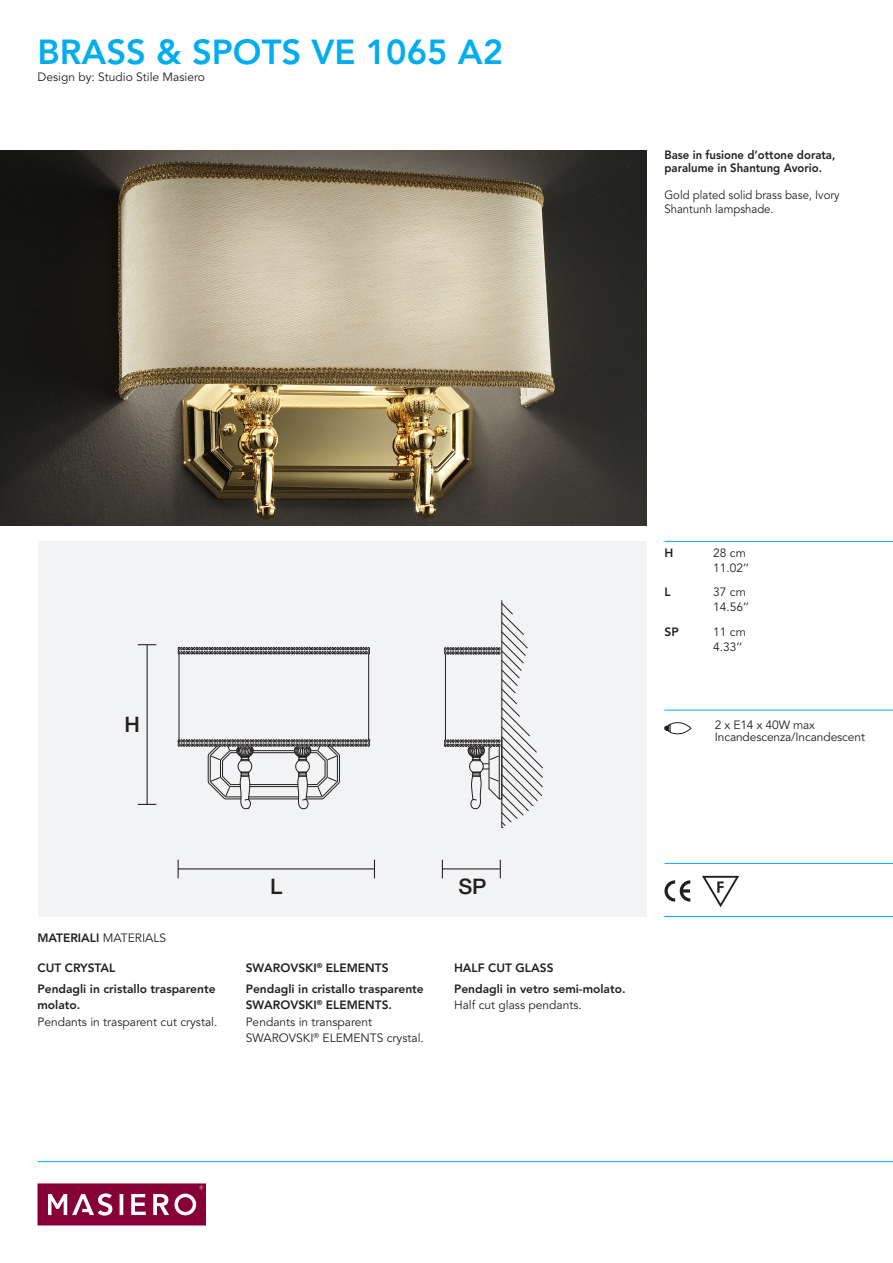
<style>
.page{position:relative;width:893px;height:1263px;background:#fff}
.page>*{position:absolute;margin:0;border:0;box-sizing:border-box;transform-origin:0 0}
.t1{font:800 34.5px "Avenir LT Std";color:#00aeef}
.t2{font:500 21.45px "Helvetica Neue LT Std";color:#231f20}
.t3{font:800 12px/16.5px "Avenir LT Std";color:#231f20}
.t4{font:12px "Avenir LT Std";color:#231f20}
.t5{font:800 12px/13.5px "Avenir LT Std";color:#231f20;scale:.94 1}
.t6{font:12px "Avenir LT Std";color:#231f20;scale:.94 1}
.s1{font-weight:400}
</style>
<div class="page">
<svg style="left:38px;top:1183px;width:168px;height:42px;background:#9c2f5c"></svg>
<hr style="left:664px;top:710px;width:229px;height:1px;background:#00aeef">
<hr style="left:664px;top:863px;width:229px;height:1px;background:#00aeef">
<hr style="left:665px;top:541px;width:228px;height:1px;background:#00aeef">
<hr style="left:664px;top:916px;width:229px;height:1px;background:#00aeef">
<hr style="left:38px;top:1161px;width:855px;height:1px;background:#00aeef">
<svg style="left:664px;top:876px;width:75px;height:31px"></svg>
<div style="left:38px;top:542px;width:608px;height:375px;background:#f2f3f4"></div>
<img style="left:0;top:150px;width:646px;height:375px">
<svg style="left:664px;top:722px;width:27px;height:12px"></svg>
<hr style="left:147px;top:644px;width:1px;height:160px;background:#231f20">
<svg style="left:138px;top:644px;width:18px;height:1px"></svg>
<svg style="left:138px;top:804px;width:18px;height:1px"></svg>
<hr style="left:442px;top:868px;width:58px;height:1px;background:#231f20">
<svg style="left:442px;top:860px;width:1px;height:18px"></svg>
<svg style="left:500px;top:860px;width:1px;height:18px"></svg>
<hr style="left:178px;top:868px;width:196px;height:1px;background:#231f20">
<svg style="left:178px;top:860px;width:1px;height:18px"></svg>
<svg style="left:374px;top:860px;width:1px;height:18px"></svg>
<hr style="left:179px;top:654px;width:1px;height:86px;background:#231f20">
<hr style="left:368px;top:654px;width:1px;height:86px;background:#231f20">
<hr style="left:501px;top:600px;width:1px;height:227px;background:#231f20">
<svg style="left:444px;top:602px;width:99px;height:226px"></svg>
<svg style="left:178px;top:647px;width:192px;height:8px;background:#716f70"></svg>
<svg style="left:178px;top:739px;width:192px;height:71px"></svg>
<p class="t1" style="left:38px;top:31px;width:467px">BRASS &amp; SPOTS VE 1065 A2</p>
<p class="t4" style="left:38px;top:70px;width:169px">Design by: Studio Stile Masiero</p>
<p class="t5" style="left:664px;top:148px;width:183px">Base in fusione d’ottone dorata, paralume in Shantung Avorio.</p>
<p class="t6" style="left:664px;top:188px;width:188px">Gold plated solid brass base, Ivory</p>
<p class="t6" style="left:664px;top:202px;width:118px">Shantunh lampshade.</p>
<p class="t2" style="left:125px;top:712px;width:17px">H</p>
<p class="t3" style="left:664px;top:545px;width:10px">H</p>
<p class="t4" style="left:713px;top:546px;width:34px">28 cm</p>
<p class="t4" style="left:713px;top:561px;width:37px">11.02’’</p>
<p class="t3" style="left:664px;top:584px;width:8px">L</p>
<p class="t4" style="left:713px;top:585px;width:34px">37 cm</p>
<p class="t4" style="left:713px;top:600px;width:37px">14.56’’</p>
<p class="t3" style="left:664px;top:623px;width:16px">SP</p>
<p class="t4" style="left:713px;top:624px;width:34px">11 cm</p>
<p class="t4" style="left:713px;top:639px;width:31px">4.33’’</p>
<p class="t4" style="left:715px;top:718px;width:102px">2 x E14 x 40W max</p>
<p class="t4" style="left:715px;top:730px;width:152px">Incandescenza/Incandescent</p>
<p class="t2" style="left:270px;top:874px;width:14px">L</p>
<p class="t2" style="left:458px;top:874px;width:30px">SP</p>
<p class="t3" style="left:38px;top:930px;width:130px">MATERIALI <span class="s1">MATERIALS</span></p>
<p class="t3" style="left:38px;top:960px;width:79px">CUT CRYSTAL</p>
<p class="t3" style="left:246px;top:960px;width:144px">SWAROVSKI<sup>®</sup> ELEMENTS</p>
<p class="t3" style="left:454px;top:960px;width:101px">HALF CUT GLASS</p>
<p class="t3" style="left:38px;top:980px;width:180px">Pendagli in cristallo trasparente molato.</p>
<p class="t4" style="left:38px;top:1015px;width:181px">Pendants in trasparent cut crystal.</p>
<p class="t3" style="left:246px;top:980px;width:180px">Pendagli in cristallo trasparente<br>SWAROVSKI<sup>®</sup> ELEMENTS.<br><span class="s1">Pendants in transparent<br>SWAROVSKI</span><sup>®</sup> <span class="s1">ELEMENTS crystal.</span></p>
<p class="t3" style="left:454px;top:980px;width:173px">Pendagli in vetro semi-molato.</p>
<p class="t4" style="left:454px;top:998px;width:129px">Half cut glass pendants.</p>
</div>
